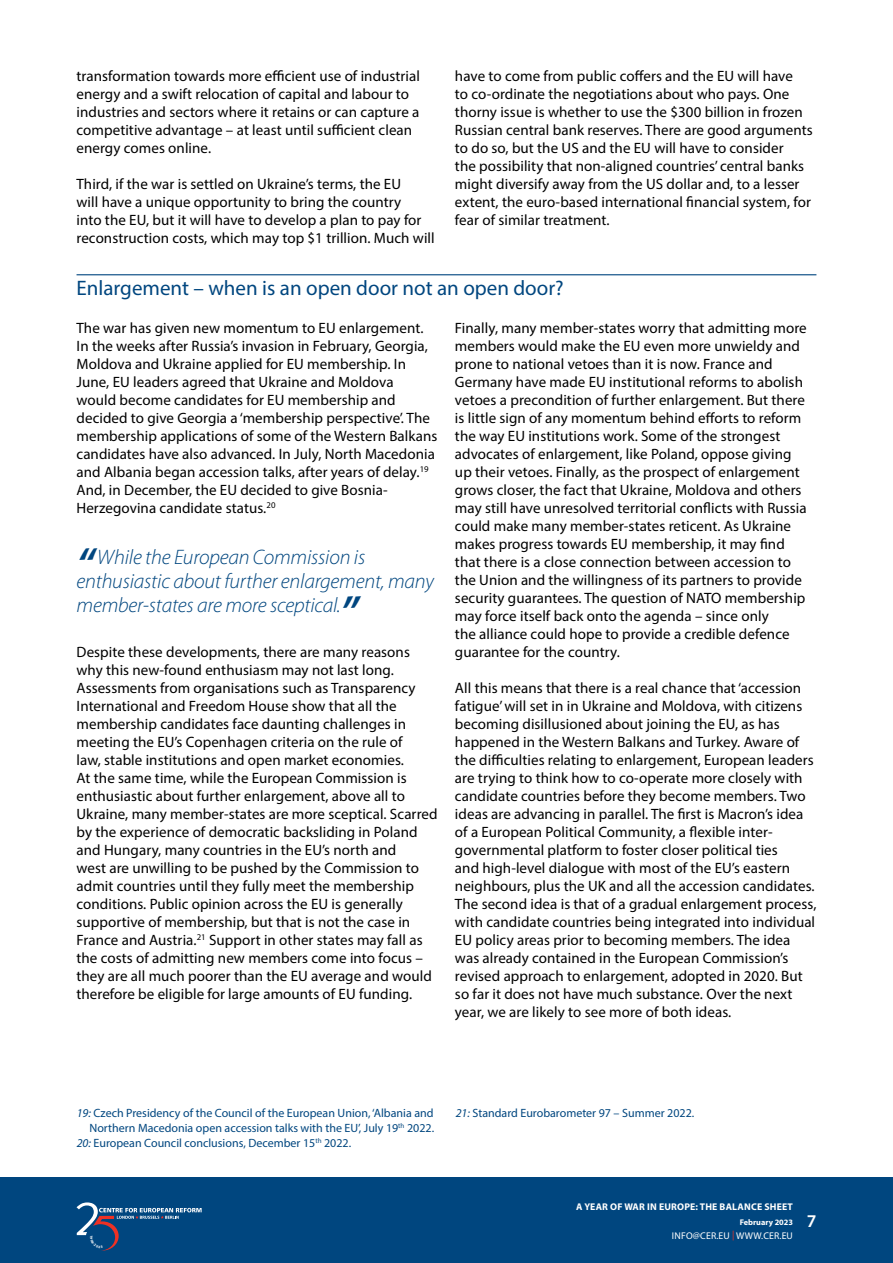
<style>
.page{position:relative;width:893px;height:1263px;background:#fff}
.page>*{position:absolute;margin:0;border:0;box-sizing:border-box;transform-origin:0 0}
.t1{font:italic 300 21px/24px "Myriad Pro";letter-spacing:-.01em;color:#00467f}
.t2{font:21px "Myriad Pro";color:#00467f}
.t3{font:600 18px "Myriad Pro";color:#fff}
.t4{font:15px/18px "Myriad Pro";letter-spacing:.005em;color:#000}
.t5{font:12px "Myriad Pro";color:#00467f}
.t6{font:700 9.75px "Myriad Pro";letter-spacing:.02em;color:#fff}
.t7{font:9.75px "Myriad Pro";letter-spacing:.02em;color:#fff}
.t8{font:700 8.25px "Myriad Pro";color:#fff}
.s1{font-weight:600;font-size:45px}
.s2{font-style:italic}
.s3{color:#ee3124}
</style>
<div class="page">
<hr style="left:77px;top:274px;width:739px;height:1px;background:#00467f">
<div style="left:0;top:1178px;width:893px;height:85px;background:#00467f"></div>
<svg style="left:77px;top:1202px;width:125px;height:48px"></svg>
<p class="t4" style="left:77px;top:67px;width:345px">transformation towards more efficient use of industrial energy and a swift relocation of capital and labour to industries and sectors where it retains or can capture a competitive advantage – at least until sufficient clean energy comes online.</p>
<p class="t4" style="left:77px;top:175px;width:360px">Third, if the war is settled on Ukraine’s terms, the EU<br>will have a unique opportunity to bring the country<br>into the EU, but it will have to develop a plan to pay for reconstruction costs, which may top $1 trillion. Much will</p>
<p class="t4" style="left:455px;top:67px;width:359px">have to come from public coffers and the EU will have<br>to co-ordinate the negotiations about who pays. One thorny issue is whether to use the $300 billion in frozen Russian central bank reserves. There are good arguments to do so, but the US and the EU will have to consider<br>the possibility that non-aligned countries’ central banks might diversify away from the US dollar and, to a lesser extent, the euro-based international financial system, for fear of similar treatment.</p>
<h1 class="t2" style="left:77px;top:275px;width:489px">Enlargement – when is an open door not an open door?</h1>
<p class="t4" style="left:77px;top:318px;width:362px">The war has given new momentum to EU enlargement.<br>I n the weeks after Russia’s invasion in February, Georgia, Moldova and Ukraine applied for EU membership. I n June, EU leaders agreed that Ukraine and Moldova<br>would become candidates for EU membership and decided to give Georgia a ‘membership perspective’. The membership applications of some of the Western Balkans candidates have also advanced. I n July, North Macedonia and Albania began accession talks, after years of delay.<sup>19<br></sup>And, in December, the EU decided to give Bosnia-Herzegovina candidate status.<sup>20</sup></p>
<p class="t4" style="left:455px;top:318px;width:353px">Finally, many member-states worry that admitting more members would make the EU even more unwieldy and prone to national vetoes than it is now. France and Germany have made EU institutional reforms to abolish vetoes a precondition of further enlargement. But there is little sign of any momentum behind efforts to reform the way EU institutions work. Some of the strongest advocates of enlargement, like Poland, oppose giving up their vetoes. Finally, as the prospect of enlargement grows closer, the fact that Ukraine, Moldova and others may still have unresolved territorial conflicts with Russia could make many member-states reticent. As Ukraine makes progress towards EU membership, it may find that there is a close connection between accession to the Union and the willingness of its partners to provide security guarantees. The question of NATO membership may force itself back onto the agenda – since only<br>the alliance could hope to provide a credible defence guarantee for the country.</p>
<p class="t4" style="left:455px;top:678px;width:363px">All this means that there is a real chance that ‘accession fatigue’ will set in in Ukraine and Moldova, with citizens becoming disillusioned about joining the EU, as has happened in the Western Balkans and Turkey. Aware of the difficulties relating to enlargement, European leaders are trying to think how to co-operate more closely with candidate countries before they become members. Two ideas are advancing in parallel. The first is Macron’s idea of a European Political Community, a flexible inter&shy;governmental platform to foster closer political ties<br>and high-level dialogue with most of the EU’s eastern neighbours, plus the UK and all the accession candidates.<br>The second idea is that of a gradual enlargement process, with candidate countries being integrated into individual EU policy areas prior to becoming members. The idea was already contained in the European Commission’s revised approach to enlargement, adopted in 2020. But so far it does not have much substance. Over the next year, we are likely to see more of both ideas.</p>
<h1 class="t1" style="left:77px;top:544px;width:359px"><span class="s1">“</span>While the European Commission is enthusiastic about further enlargement, many member-states are more sceptical.<span class="s1">”</span></h1>
<p class="t4" style="left:77px;top:642px;width:363px">Despite these developments, there are many reasons why this new-found enthusiasm may not last long.<br>Assessments from organisations such as Transparency<br>I nternational and Freedom House show that all the membership candidates face daunting challenges in meeting the EU’s Copenhagen criteria on the rule of<br>law, stable institutions and open market economies.<br>At the same time, while the European Commission is enthusiastic about further enlargement, above all to Ukraine, many member-states are more sceptical. Scarred by the experience of democratic backsliding in Poland and Hungary, many countries in the EU’s north and<br>west are unwilling to be pushed by the Commission to admit countries until they fully meet the membership conditions. Public opinion across the EU is generally supportive of membership, but that is not the case in France and Austria.<sup>21</sup> Support in other states may fall as the costs of admitting new members come into focus – they are all much poorer than the EU average and would therefore be eligible for large amounts of EU funding.</p>
<p class="t5" style="left:77px;top:1106px;width:358px"><span class="s2">19:</span> Czech Presidency of the Council of the European Union, ‘Albania and</p>
<p class="t5" style="left:89px;top:1121px;width:346px">Northern Macedonia open accession talks with the EU’, July 19<sup>th</sup> 2022.</p>
<p class="t5" style="left:77px;top:1136px;width:276px"><span class="s2">20:</span> European Council conclusions, December 15<sup>th</sup> 2022.</p>
<p class="t5" style="left:456px;top:1106px;width:240px"><span class="s2">21:</span> Standard Eurobarometer 97 – Summer 2022.</p>
<p class="t6" style="left:576px;top:1200px;width:218px">A YEAR OF WAR IN EUROPE: THE BALANCE SHEET</p>
<p class="t8" style="left:740px;top:1217px;width:55px">February 2023</p>
<p class="t7" style="left:672px;top:1229px;width:123px">info@cer.EU <span class="s3">|</span> WWW.CER.EU</p>
<p class="t3" style="left:807px;top:1210px;width:11px">7</p>
</div>
